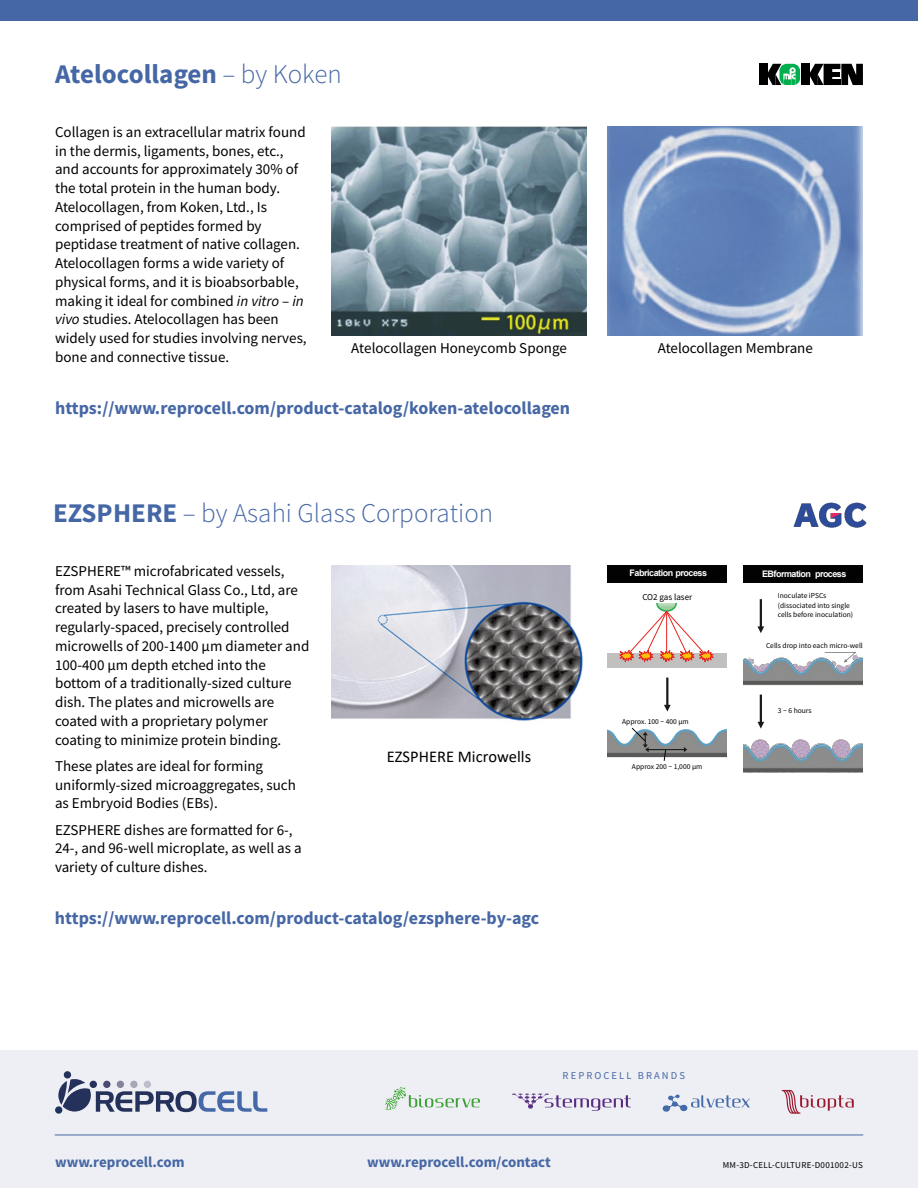
<style>
.page{position:relative;width:918px;height:1188px;background:#fff}
.page>*{position:absolute;margin:0;border:0;box-sizing:border-box;transform-origin:0 0}
.t1{font:300 27px "Source Sans Pro";color:#4667a5}
.t2{font:700 27px "Source Sans Pro";color:#4667a5}
.t3{font:700 18px "Source Sans Pro";color:#4667a5}
.t4{font:16.5px "Calibri";color:#000}
.t5{font:15px/18.8px "Source Sans Pro";color:#000}
.t6{font:700 15px "Source Sans Pro";color:#4667a5}
.t7{font:10.5px "Source Sans Pro";letter-spacing:.2em;color:#4667a5}
.t8{font:700 9px "Arial";letter-spacing:-.055em;color:#fff}
.t9{font:9px "Source Sans Pro";letter-spacing:.03em;color:#000}
.t10{font:9px "Source Sans Pro";color:#030202}
.t11{font:7.5px/9.3px "Source Sans Pro";color:#030202}
.s1{font-weight:300}
.s2{font-style:italic}
.s3{font-weight:700}
</style>
<div class="page">
<img style="left:331px;top:126px;width:256px;height:210px">
<img style="left:608px;top:126px;width:255px;height:210px">
<div style="left:0;top:0;width:918px;height:21px;background:#4667a5"></div>
<div style="left:0;top:1050px;width:918px;height:138px;background:#eeeff4"></div>
<hr style="left:55px;top:1135px;width:808px;height:1px;background:#4667a5">
<svg style="left:662px;top:1094px;width:88px;height:18px"></svg>
<svg style="left:385px;top:1087px;width:95px;height:23px"></svg>
<svg style="left:512px;top:1094px;width:119px;height:17px"></svg>
<svg style="left:782px;top:1090px;width:72px;height:24px"></svg>
<svg style="left:55px;top:1071px;width:212px;height:43px"></svg>
<div style="left:759px;top:64px;width:8px;height:21px;background:#000"></div>
<div style="left:801px;top:64px;width:9px;height:21px;background:#000"></div>
<svg style="left:810px;top:64px;width:53px;height:21px"></svg>
<svg style="left:767px;top:64px;width:33px;height:21px"></svg>
<img style="left:794px;top:502px;width:72px;height:26px">
<div style="left:608px;top:565px;width:119px;height:17px;background:#030202"></div>
<div style="left:744px;top:566px;width:119px;height:17px;background:#030202"></div>
<img style="left:752px;top:739px;width:111px;height:32px">
<img style="left:748px;top:652px;width:115px;height:6px">
<img style="left:744px;top:658px;width:119px;height:37px">
<img style="left:744px;top:744px;width:118px;height:29px">
<svg style="left:825px;top:652px;width:31px;height:11px"></svg>
<div style="left:608px;top:653px;width:119px;height:14px;background:#c2bfbf"></div>
<svg style="left:619px;top:603px;width:95px;height:60px"></svg>
<img style="left:608px;top:729px;width:119px;height:29px">
<svg style="left:664px;top:705px;width:7px;height:7px"></svg>
<hr style="left:666px;top:678px;width:2px;height:28px;background:#1b1a1a">
<svg style="left:631px;top:727px;width:56px;height:34px"></svg>
<svg style="left:757px;top:722px;width:7px;height:7px"></svg>
<hr style="left:760px;top:695px;width:2px;height:28px;background:#1b1a1a">
<svg style="left:757px;top:626px;width:7px;height:7px"></svg>
<hr style="left:760px;top:599px;width:2px;height:29px;background:#1b1a1a">
<img style="left:331px;top:566px;width:252px;height:155px">
<h1 class="t2" style="left:55px;top:63px;width:288px">Atelocollagen <span class="s1">– by Koken</span></h1>
<p class="t5" style="left:55px;top:124px;width:253px">Collagen is an extracellular matrix found in the dermis, ligaments, bones, etc., and accounts for approximately 30% of the total protein in the human body.<br>Atelocollagen, from Koken, Ltd., Is comprised of peptides formed by peptidase treatment of native collagen.<br>Atelocollagen forms a wide variety of physical forms, and it is bioabsorbable, making it ideal for combined <span class="s2">in vitro</span> – <span class="s2">in vivo</span> studies. Atelocollagen has been widely used for studies involving nerves, bone and connective tissue.</p>
<p class="t5" style="left:351px;top:340px;width:217px">Atelocollagen Honeycomb Sponge</p>
<p class="t3" style="left:55px;top:401px;width:517px">https://www.reprocell.com/product-catalog/koken-atelocollagen</p>
<h1 class="t1" style="left:53px;top:501px;width:442px"><span class="s3">EZSPHERE</span> – by Asahi Glass Corporation</h1>
<p class="t5" style="left:55px;top:563px;width:256px">EZSPHERE™ microfabricated vessels, from Asahi Technical Glass Co., Ltd, are created by lasers to have multiple, regularly-spaced, precisely controlled microwells of 200-1400 µm diameter and 100-400 µm depth etched into the bottom of a traditionally-sized culture dish. The plates and microwells are coated with a proprietary polymer coating to minimize protein binding.</p>
<p class="t5" style="left:55px;top:758px;width:242px">These plates are ideal for forming uniformly-sized microaggregates, such as Embryoid Bodies (EBs).</p>
<p class="t5" style="left:55px;top:821px;width:248px">EZSPHERE dishes are formatted for 6-,<br>24-, and 96-well microplate, as well as a variety of culture dishes.</p>
<p class="t4" style="left:387px;top:750px;width:146px">EZSPHERE Microwells</p>
<p class="t3" style="left:55px;top:911px;width:486px">https://www.reprocell.com/product-catalog/ezsphere-by-agc</p>
<p class="t5" style="left:658px;top:340px;width:157px">Atelocollagen Membrane</p>
<p class="t8" style="left:630px;top:569px;width:79px">Fabrication process</p>
<p class="t8" style="left:762px;top:570px;width:86px">EBformation process</p>
<p class="t11" style="left:778px;top:592px;width:77px">Inoculate iPSCs (dissociated into single cells before inoculation)</p>
<p class="t10" style="left:642px;top:593px;width:51px">CO2 gas laser</p>
<p class="t11" style="left:766px;top:641px;width:98px">Cells drop into each micro-well</p>
<p class="t11" style="left:622px;top:717px;width:68px">Approx. 100 ~ 400 µm</p>
<p class="t11" style="left:632px;top:762px;width:72px">Approx 200 ~ 1,000 µm</p>
<p class="t11" style="left:778px;top:706px;width:35px">3 ~ 6 hours</p>
<p class="t7" style="left:563px;top:1071px;width:124px">REPROCELL BRANDS</p>
<p class="t6" style="left:55px;top:1155px;width:131px">www.reprocell.com</p>
<p class="t6" style="left:367px;top:1156px;width:185px">www.reprocell.com/contact</p>
<p class="t9" style="left:723px;top:1161px;width:142px">MM-3D-CELL-CULTURE-D001002-US</p>
</div>
